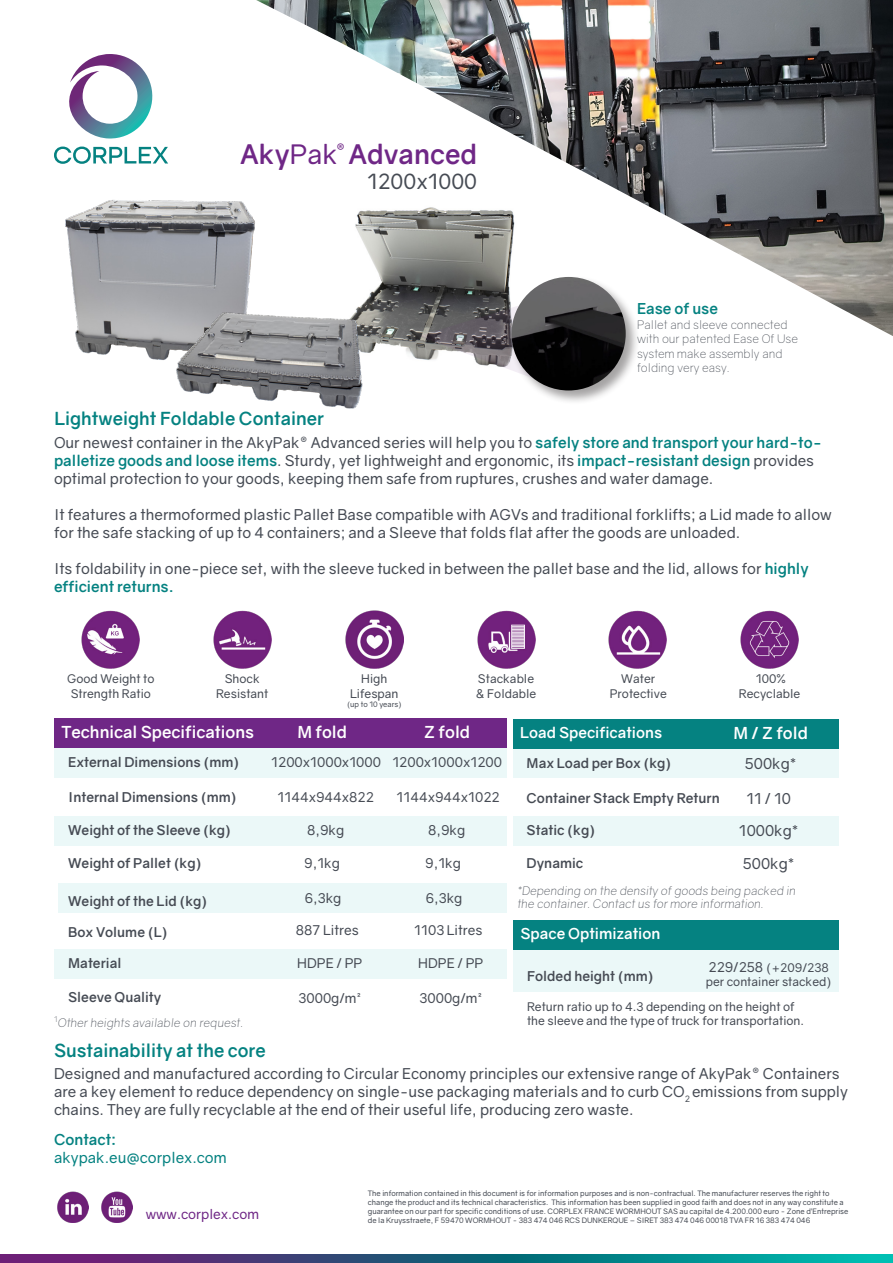
<style>
.page{position:relative;width:893px;height:1263px;background:#fff}
.page>*{position:absolute;margin:0;border:0;box-sizing:border-box;transform-origin:0 0}
.t1{font:700 27px "Gravity";color:#6f2786}
.t2{font:21px "Gravity";color:#464b54}
.t3{font:700 18px "Gravity";color:#058281}
.t4{font:18px "Gravity";color:#6f2786}
.t5{font:700 16.5px "Gravity";color:#fff}
.t6{font:15px/18px "Gravity";color:#464b54}
.t7{font:700 15px "Gravity";color:#fff}
.t8{font:15px "Gravity";color:#058281}
.t9{font:700 15px "Gravity";color:#058281}
.t10{font:700 13.5px "Gravity";color:#464b54}
.t11{font:13.5px "Gravity";color:#464b54}
.t12{font:13.5px "Gravity";color:#6f2786}
.t13{font:12px/14.4px "Gravity";color:#464b54;text-align:center}
.t14{font:300 12px/14.4px "Gravity";color:#464b54}
.t15{font:7.5px/9px "Gravity";color:#464b54}
.s1{font-weight:400}
.s2{font-weight:700;color:#058281}
.s3{font-size:13.5px}
</style>
<div class="page">
<img style="left:65px;top:205px;width:34px;height:150px">
<div style="left:54px;top:718px;width:452px;height:30px;background:#6f2786"></div>
<div style="left:513px;top:719px;width:326px;height:29px;background:#058281"></div>
<svg style="left:69px;top:54px;width:84px;height:85px"></svg>
<svg style="left:54px;top:147px;width:114px;height:17px"></svg>
<div style="left:54px;top:748px;width:452px;height:30px;background:#ebf8f8"></div>
<div style="left:513px;top:749px;width:326px;height:29px;background:#ebf8f8"></div>
<div style="left:54px;top:816px;width:452px;height:29px;background:#ebf8f8"></div>
<div style="left:58px;top:883px;width:448px;height:30px;background:#ebf8f8"></div>
<div style="left:513px;top:817px;width:326px;height:29px;background:#ebf8f8"></div>
<div style="left:54px;top:950px;width:452px;height:29px;background:#ebf8f8"></div>
<svg style="left:0;top:1254px;width:893px;height:9px;background:#256283"></svg>
<img style="left:58px;top:1192px;width:30px;height:30px">
<img style="left:102px;top:1192px;width:30px;height:30px">
<img style="left:256px;top:0;width:637px;height:336px">
<img style="left:345px;top:610px;width:58px;height:58px">
<img style="left:82px;top:610px;width:58px;height:58px">
<img style="left:214px;top:610px;width:58px;height:58px">
<img style="left:609px;top:610px;width:58px;height:58px">
<img style="left:477px;top:610px;width:58px;height:58px">
<img style="left:741px;top:610px;width:58px;height:58px">
<div style="left:514px;top:920px;width:325px;height:30px;background:#058281"></div>
<div style="left:514px;top:950px;width:325px;height:41px;background:#ebf8f8"></div>
<img style="left:99px;top:186px;width:342px;height:223px">
<svg style="left:419px;top:283px;width:90px;height:106px"></svg>
<div style="left:509px;top:275px;width:131px;height:129px;background:#231f20;opacity:.41"></div>
<img style="left:512px;top:277px;width:114px;height:113px;border-radius:57px">
<p class="t4" style="left:336px;top:139px;width:11px">®</p>
<p class="t1" style="left:240px;top:137px;width:238px">Aky<span class="s1">Pak</span> Advanced</p>
<p class="t2" style="left:367px;top:168px;width:111px">1200x1000</p>
<p class="t3" style="left:54px;top:407px;width:271px">Lightweight Foldable Container</p>
<p class="t9" style="left:637px;top:299px;width:82px">Ease of use</p>
<p class="t14" style="left:637px;top:318px;width:162px">Pallet and sleeve connected with our patented Ease Of Use system make assembly and folding very easy.</p>
<p class="t6" style="left:54px;top:433px;width:770px">Our newest container in the AkyPak® Advanced series will help you to <span class="s2">safely store and transport your hard-to&shy;palletize goods and loose items</span>. Sturdy, yet lightweight and ergonomic, its <span class="s2">impact-resistant design</span> provides optimal protection to your goods, keeping them safe from ruptures, crushes and water damage.</p>
<p class="t6" style="left:54px;top:505px;width:779px">It features a thermoformed plastic Pallet Base compatible with AGVs and traditional forklifts; a Lid made to allow for the safe stacking of up to 4 containers; and a Sleeve that folds flat after the goods are unloaded.</p>
<p class="t6" style="left:54px;top:559px;width:756px">Its foldability in one-piece set, with the sleeve tucked in between the pallet base and the lid, allows for <span class="s2">highly efficient returns.</span></p>
<p class="t13" style="left:67px;top:672px;width:89px;text-align:left">Good Weight to<br>Strength Ratio</p>
<p class="t13" style="left:739px;top:672px;width:63px">100%<br>Recyclable</p>
<p class="t13" style="left:216px;top:672px;width:54px">Shock<br>Resistant</p>
<p class="t13" style="left:350px;top:672px;width:50px">High<br>Lifespan</p>
<p class="t15" style="left:347px;top:700px;width:56px">(up to 10 years)</p>
<p class="t13" style="left:476px;top:672px;width:62px;text-align:left">Stackable &amp; Foldable</p>
<p class="t13" style="left:610px;top:672px;width:59px">Water<br>Protective</p>
<p class="t5" style="left:61px;top:722px;width:194px">Technical Specifications</p>
<p class="t5" style="left:297px;top:722px;width:51px">M fold</p>
<p class="t5" style="left:424px;top:722px;width:47px">Z fold</p>
<p class="t7" style="left:520px;top:723px;width:143px">Load Specifications</p>
<p class="t5" style="left:734px;top:722px;width:76px">M / Z fold</p>
<p class="t10" style="left:68px;top:754px;width:173px">External Dimensions (mm)</p>
<p class="t11" style="left:271px;top:754px;width:111px">1200x1000x1000</p>
<p class="t11" style="left:392px;top:754px;width:111px">1200x1000x1200</p>
<p class="t10" style="left:527px;top:755px;width:146px">Max Load per Box (kg)</p>
<p class="t6" style="left:745px;top:755px;width:53px">500kg*</p>
<p class="t10" style="left:68px;top:789px;width:170px">Internal Dimensions (mm)</p>
<p class="t10" style="left:527px;top:789px;width:195px">Container Stack Empty Return</p>
<p class="t11" style="left:278px;top:789px;width:98px">1144x944x822</p>
<p class="t11" style="left:397px;top:789px;width:105px">1144x944x1022</p>
<p class="t6" style="left:746px;top:789px;width:46px">11 / 10</p>
<p class="t10" style="left:68px;top:821px;width:164px">Weight of the Sleeve (kg)</p>
<p class="t10" style="left:68px;top:855px;width:135px">Weight of Pallet (kg)</p>
<p class="t10" style="left:68px;top:893px;width:141px">Weight of the Lid (kg)</p>
<p class="t10" style="left:68px;top:924px;width:101px">Box Volume (L)</p>
<p class="t10" style="left:68px;top:955px;width:55px">Material</p>
<p class="t10" style="left:68px;top:988px;width:95px">Sleeve Quality</p>
<p class="t14" style="left:54px;top:1015px;width:192px"><sup>1</sup>Other heights available on request.</p>
<p class="t3" style="left:54px;top:1039px;width:213px">Sustainability at the core</p>
<p class="t11" style="left:307px;top:821px;width:39px">8,9kg</p>
<p class="t11" style="left:428px;top:822px;width:39px">8,9kg</p>
<p class="t11" style="left:304px;top:855px;width:37px">9,1kg</p>
<p class="t11" style="left:425px;top:855px;width:37px">9,1kg</p>
<p class="t11" style="left:305px;top:889px;width:38px">6,3kg</p>
<p class="t11" style="left:426px;top:889px;width:38px">6,3kg</p>
<p class="t11" style="left:296px;top:921px;width:64px">887 Litres</p>
<p class="t11" style="left:414px;top:921px;width:70px">1103 Litres</p>
<p class="t11" style="left:297px;top:955px;width:67px">HDPE / PP</p>
<p class="t11" style="left:418px;top:955px;width:67px">HDPE / PP</p>
<p class="t11" style="left:299px;top:990px;width:64px">3000g/m²</p>
<p class="t11" style="left:420px;top:990px;width:64px">3000g/m²</p>
<p class="t10" style="left:527px;top:822px;width:70px">Static (kg)</p>
<p class="t10" style="left:527px;top:855px;width:58px">Dynamic</p>
<p class="t6" style="left:739px;top:822px;width:61px">1000kg*</p>
<p class="t6" style="left:743px;top:855px;width:53px">500kg*</p>
<p class="t14" style="left:517px;top:884px;width:282px;line-height:13.5px">*Depending on the density of goods being packed in the container. Contact us for more information.</p>
<p class="t7" style="left:520px;top:924px;width:141px">Space Optimization</p>
<p class="t10" style="left:527px;top:967px;width:128px">Folded height (mm)</p>
<p class="t13" style="left:706px;top:960px;width:127px;text-align:left"><span class="s3">229/258</span> (+209/238 per container stacked)</p>
<p class="t13" style="left:527px;top:999px;width:279px;text-align:left">Return ratio up to 4.3 depending on the height of the sleeve and the type of truck for transportation.</p>
<p class="t6" style="left:54px;top:1065px;width:796px">Designed and manufactured according to Circular Economy principles our extensive range of AkyPak® Containers are a key element to reduce dependency on single-use packaging materials and to curb CO<sub>2</sub> emissions from supply chains. They are fully recyclable at the end of their useful life, producing zero waste.</p>
<p class="t9" style="left:54px;top:1130px;width:64px">Contact:</p>
<p class="t8" style="left:54px;top:1148px;width:174px">akypak.eu@corplex.com</p>
<p class="t12" style="left:146px;top:1206px;width:115px">www.corplex.com</p>
<p class="t15" style="left:368px;top:1189px;width:482px">The information contained in this document is for information purposes and is non-contractual. The manufacturer reserves the right to change the product and its technical characteristics. This information has been supplied in good faith and does not in any way constitute a guarantee on our part for specific conditions of use. CORPLEX FRANCE WORMHOUT SAS au capital de 4.200.000 euro - Zone d’Entreprise de la Kruysstraete, F 59470 WORMHOUT - 383 474 046 RCS DUNKERQUE – SIRET 383 474 046 00018 TVA FR 16 383 474 046</p>
</div>
